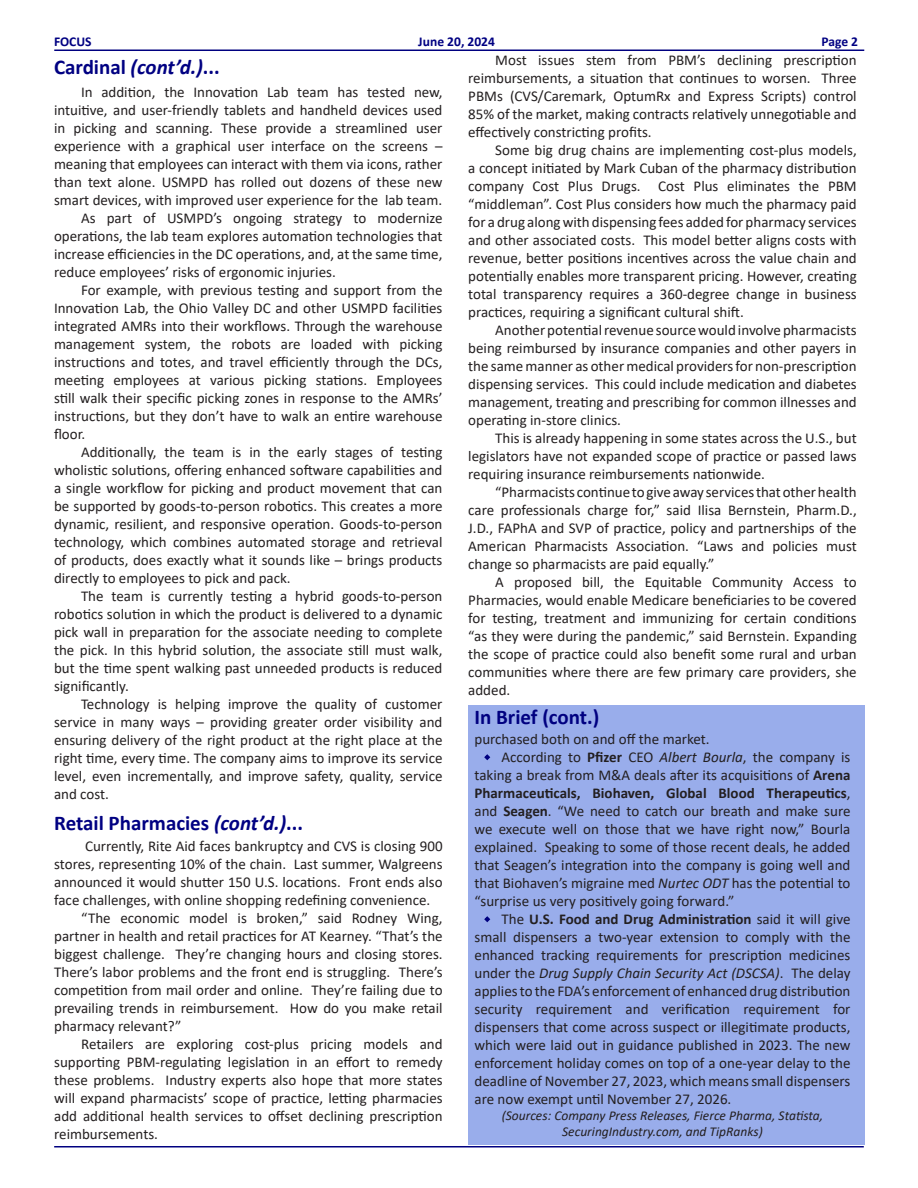
<style>
.page{position:relative;width:918px;height:1188px;background:#fff}
.page>*{position:absolute;margin:0;border:0;box-sizing:border-box;transform-origin:0 0}
.t1{font:700 21px "Calibri";color:#000082}
.t2{font:700 21px "Calibri";color:#000080}
.t3{font:15px/18px "Calibri";color:#231f20;text-align:justify}
.t4{font:italic 13.5px/16.2px "Calibri";color:#231f20;text-align:center}
.t5{font:700 13.5px "Calibri";color:#000082}
.s1{font-style:italic}
.s2{font-weight:700}
</style>
<div class="page">
<div style="left:468px;top:705px;width:396px;height:440px;background:#99adeb"></div>
<svg style="left:484px;top:916px;width:7px;height:7px"></svg>
<hr style="left:54px;top:50px;width:810px;height:1px;background:#000080">
<hr style="left:54px;top:1146px;width:810px;height:2px;background:#000080">
<svg style="left:484px;top:754px;width:7px;height:7px"></svg>
<p class="t5" style="left:54px;top:32px;width:39px">FOCUS</p>
<p class="t5" style="left:418px;top:32px;width:78px">June 20, 2024</p>
<p class="t5" style="left:821px;top:32px;width:38px">Page 2</p>
<p class="t1" style="left:54px;top:52px;width:167px">Cardinal <span class="s1">(cont’d.)</span>...</p>
<p class="t3" style="left:54px;top:82px;width:390px;text-indent:27px">In addition, the Innovation Lab team has tested new, intuitive, and user-friendly tablets and handheld devices used in picking and scanning. These provide a streamlined user experience with a graphical user interface on the screens – meaning that employees can interact with them via icons, rather than text alone. USMPD has rolled out dozens of these new smart devices, with improved user experience for the lab team.</p>
<p class="t3" style="left:54px;top:208px;width:390px;text-indent:27px">As part of USMPD’s ongoing strategy to modernize operations, the lab team explores automation technologies that increase efficiencies in the DC operations, and, at the same time, reduce employees’ risks of ergonomic injuries.</p>
<p class="t3" style="left:54px;top:280px;width:390px;text-indent:27px">For example, with previous testing and support from the Innovation Lab, the Ohio Valley DC and other USMPD facilities integrated AMRs into their workflows. Through the warehouse management system, the robots are loaded with picking instructions and totes, and travel efficiently through the DCs, meeting employees at various picking stations. Employees still walk their specific picking zones in response to the AMRs’ instructions, but they don’t have to walk an entire warehouse floor.</p>
<p class="t3" style="left:54px;top:442px;width:390px;text-indent:27px">Additionally, the team is in the early stages of testing wholistic solutions, offering enhanced software capabilities and a single workflow for picking and product movement that can be supported by goods-to-person robotics. This creates a more dynamic, resilient, and responsive operation. Goods-to-person technology, which combines automated storage and retrieval of products, does exactly what it sounds like – brings products directly to employees to pick and pack.</p>
<p class="t3" style="left:54px;top:586px;width:390px;text-indent:27px">The team is currently testing a hybrid goods-to-person robotics solution in which the product is delivered to a dynamic pick wall in preparation for the associate needing to complete the pick. In this hybrid solution, the associate still must walk, but the time spent walking past unneeded products is reduced significantly.</p>
<p class="t3" style="left:54px;top:694px;width:390px;text-indent:27px">Technology is helping improve the quality of customer service in many ways – providing greater order visibility and ensuring delivery of the right product at the right place at the right time, every time. The company aims to improve its service level, even incrementally, and improve safety, quality, service and cost.</p>
<p class="t1" style="left:54px;top:808px;width:250px">Retail Pharmacies <span class="s1">(cont’d.)</span>...</p>
<p class="t3" style="left:54px;top:836px;width:390px;text-indent:31px">Currently, Rite Aid faces bankruptcy and CVS is closing 900 stores, representing 10% of the chain. Last summer, Walgreens announced it would shutter 150 U.S. locations. Front ends also face challenges, with online shopping redefining convenience.</p>
<p class="t3" style="left:54px;top:908px;width:390px;text-indent:27px">“The economic model is broken,” said Rodney Wing, partner in health and retail practices for AT Kearney. “That’s the biggest challenge. They’re changing hours and closing stores.<br>There’s labor problems and the front end is struggling. There’s competition from mail order and online. They’re failing due to prevailing trends in reimbursement. How do you make retail pharmacy relevant?”</p>
<p class="t3" style="left:54px;top:1034px;width:390px;text-indent:27px">Retailers are exploring cost-plus pricing models and supporting PBM-regulating legislation in an effort to remedy these problems. Industry experts also hope that more states will expand pharmacists’ scope of practice, letting pharmacies add additional health services to offset declining prescription reimbursements.</p>
<p class="t3" style="left:468px;top:51px;width:390px;text-indent:27px">Most issues stem from PBM’s declining prescription reimbursements, a situation that continues to worsen. Three PBMs (CVS/Caremark, OptumRx and Express Scripts) control 85% of the market, making contracts relatively unnegotiable and effectively constricting profits.</p>
<p class="t3" style="left:468px;top:141px;width:390px;text-indent:27px">Some big drug chains are implementing cost-plus models, a concept initiated by Mark Cuban of the pharmacy distribution company Cost Plus Drugs. Cost Plus eliminates the PBM “middleman”. Cost Plus considers how much the pharmacy paid for a drug along with dispensing fees added for pharmacy services and other associated costs. This model better aligns costs with revenue, better positions incentives across the value chain and potentially enables more transparent pricing. However, creating total transparency requires a 360-degree change in business practices, requiring a significant cultural shift.</p>
<p class="t3" style="left:468px;top:321px;width:390px;text-indent:27px">Another potential revenue source would involve pharmacists being reimbursed by insurance companies and other payers in the same manner as other medical providers for non-prescription dispensing services. This could include medication and diabetes management, treating and prescribing for common illnesses and operating in-store clinics.</p>
<p class="t3" style="left:468px;top:429px;width:390px;text-indent:27px">This is already happening in some states across the U.S., but legislators have not expanded scope of practice or passed laws requiring insurance reimbursements nationwide.</p>
<p class="t3" style="left:468px;top:483px;width:390px;text-indent:27px">“Pharmacists continue to give away services that other health care professionals charge for,” said Ilisa Bernstein, Pharm.D., J.D., FAPhA and SVP of practice, policy and partnerships of the American Pharmacists Association. “Laws and policies must change so pharmacists are paid equally.”</p>
<p class="t3" style="left:468px;top:573px;width:390px;text-indent:27px">A proposed bill, the Equitable Community Access to Pharmacies, would enable Medicare beneficiaries to be covered for testing, treatment and immunizing for certain conditions “as they were during the pandemic,” said Bernstein. Expanding the scope of practice could also benefit some rural and urban communities where there are few primary care providers, she added.</p>
<p class="t3" style="left:475px;top:729px;width:237px">purchased both on and off the market.</p>
<p class="t3" style="left:475px;top:747px;width:377px;text-indent:27px">According to <span class="s2">Pfizer</span> CEO <span class="s1">Albert Bourla</span>, the company is taking a break from M&amp;A deals after its acquisitions of <span class="s2">Arena Pharmaceuticals, Biohaven, Global Blood Therapeutics</span>, and <span class="s2">Seagen</span>. “We need to catch our breath and make sure we execute well on those that we have right now,” Bourla explained. Speaking to some of those recent deals, he added that Seagen’s integration into the company is going well and that Biohaven’s migraine med <span class="s1">Nurtec ODT</span> has the potential to “surprise us very positively going forward.”</p>
<p class="t3" style="left:475px;top:909px;width:377px;text-indent:27px">The <span class="s2">U.S. Food and Drug Administration</span> said it will give small dispensers a two-year extension to comply with the enhanced tracking requirements for prescription medicines under the <span class="s1">Drug Supply Chain Security Act (DSCSA)</span>. The delay applies to the FDA’s enforcement of enhanced drug distribution security requirement and verification requirement for dispensers that come across suspect or illegitimate products, which were laid out in guidance published in 2023. The new enforcement holiday comes on top of a one-year delay to the deadline of November 27, 2023, which means small dispensers are now exempt until November 27, 2026.</p>
<p class="t4" style="left:502px;top:1107px;width:323px">(Sources: Company Press Releases, Fierce Pharma, Statista,<br>SecuringIndustry.com, and TipRanks)</p>
<p class="t2" style="left:475px;top:702px;width:126px">In Brief (cont.)</p>
</div>
